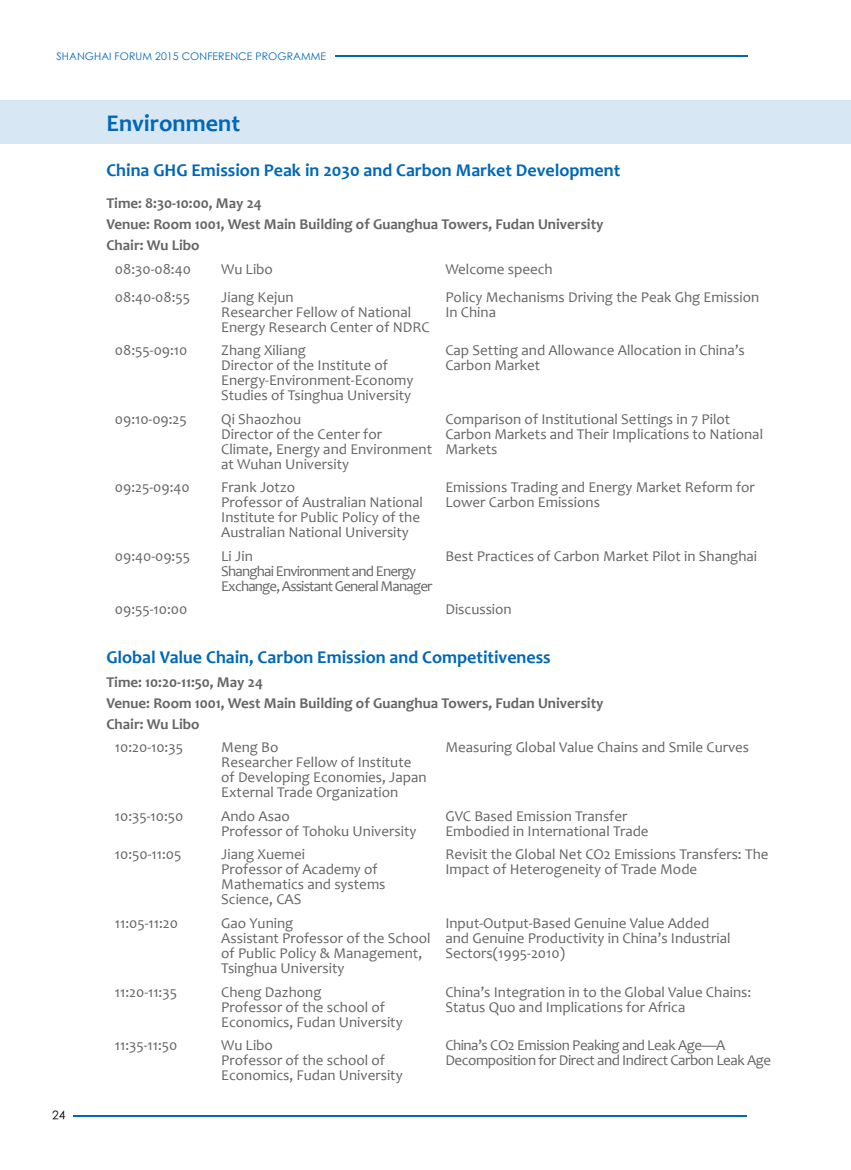
<style>
.page{position:relative;width:851px;height:1170px;background:#fff}
.page>*{position:absolute;margin:0;border:0;box-sizing:border-box;transform-origin:0 0}
.t1{font:700 24px "Candara";color:#0068b7}
.t2{font:700 18px "Candara";color:#0068b7}
.t3{font:15px/15px "Candara";color:#666464}
.t4{font:700 15px/21px "Candara";color:#666464}
.t5{font:15px/15px "Candara";letter-spacing:-.03em;color:#666464}
.t6{font:15px/15px "Candara";letter-spacing:-.05em;color:#666464}
.t7{font:300 12px "ST Heiti SC";color:#000}
.t8{font:10.5px "Century Gothic";letter-spacing:.005em;color:#0068b7}
</style>
<div class="page">
<hr style="left:335px;top:55px;width:413px;height:2px;background:#0068b7">
<hr style="left:73px;top:1114px;width:673px;height:2px;background:#0068b7">
<div style="left:0;top:100px;width:850px;height:44px;background:#d7e7f3"></div>
<p class="t8" style="left:57px;top:50px;width:271px">SHANGHAI FORUM 2015 CONFERENCE PROGRAMME</p>
<h1 class="t1" style="left:106px;top:108px;width:135px">Environment</h1>
<p class="t2" style="left:106px;top:158px;width:515px">China GHG Emission Peak in 2030 and Carbon Market Development</p>
<p class="t4" style="left:106px;top:192px;width:498px">Time: 8:30-10:00, May 24<br>Venue: Room 1001, West Main Building of Guanghua Towers, Fudan University<br>Chair: Wu Libo</p>
<p class="t3" style="left:115px;top:261px;width:78px">08:30-08:40</p>
<p class="t3" style="left:221px;top:261px;width:53px">Wu Libo</p>
<p class="t3" style="left:445px;top:261px;width:109px">Welcome speech</p>
<p class="t3" style="left:115px;top:289px;width:77px">08:40-08:55</p>
<p class="t3" style="left:221px;top:289px;width:210px">Jiang Kejun<br>Researcher Fellow of National<br>Energy Research Center of NDRC</p>
<p class="t3" style="left:445px;top:289px;width:315px">Policy Mechanisms Driving the Peak Ghg Emission<br>In China</p>
<p class="t3" style="left:115px;top:343px;width:74px">08:55-09:10</p>
<p class="t3" style="left:221px;top:343px;width:194px">Zhang Xiliang<br>Director of the Institute of<br>Energy-Environment-Economy<br>Studies of Tsinghua University</p>
<p class="t3" style="left:445px;top:343px;width:301px">Cap Setting and Allowance Allocation in China’s<br>Carbon Market</p>
<p class="t3" style="left:115px;top:411px;width:74px">09:10-09:25</p>
<p class="t3" style="left:221px;top:411px;width:212px">Qi Shaozhou<br>Director of the Center for<br>Climate, Energy and Environment at Wuhan University</p>
<p class="t3" style="left:445px;top:411px;width:319px">Comparison of Institutional Settings in 7 Pilot<br>Carbon Markets and Their Implications to National<br>Markets</p>
<p class="t3" style="left:115px;top:480px;width:76px">09:25-09:40</p>
<p class="t3" style="left:221px;top:480px;width:203px">Frank Jotzo<br>Professor of Australian National<br>Institute for Public Policy of the<br>Australian National University</p>
<p class="t3" style="left:445px;top:480px;width:311px">Emissions Trading and Energy Market Reform for<br>Lower Carbon Emissions</p>
<p class="t3" style="left:115px;top:548px;width:77px">09:40-09:55</p>
<p class="t6" style="left:221px;top:548px;width:213px">Li Jin<br>Shanghai Environment and Energy<br>Exchange, Assistant General Manager</p>
<p class="t3" style="left:445px;top:548px;width:313px">Best Practices of Carbon Market Pilot in Shanghai</p>
<p class="t3" style="left:115px;top:602px;width:74px">09:55-10:00</p>
<p class="t3" style="left:445px;top:602px;width:68px">Discussion</p>
<p class="t2" style="left:106px;top:645px;width:446px">Global Value Chain, Carbon Emission and Competitiveness</p>
<p class="t7" style="left:52px;top:1104px;width:15px">24</p>
<p class="t4" style="left:106px;top:671px;width:498px">Time: 10:20-11:50, May 24<br>Venue: Room 1001, West Main Building of Guanghua Towers, Fudan University<br>Chair: Wu Libo</p>
<p class="t3" style="left:115px;top:739px;width:70px">10:20-10:35</p>
<p class="t3" style="left:221px;top:739px;width:207px">Meng Bo<br>Researcher Fellow of Institute of Developing Economies, Japan<br>External Trade Organization</p>
<p class="t3" style="left:445px;top:739px;width:305px">Measuring Global Value Chains and Smile Curves</p>
<p class="t3" style="left:115px;top:808px;width:70px">10:35-10:50</p>
<p class="t3" style="left:221px;top:808px;width:197px">Ando Asao<br>Professor of Tohoku University</p>
<p class="t3" style="left:445px;top:808px;width:205px">GVC Based Emission Transfer<br>Embodied in International Trade</p>
<p class="t3" style="left:115px;top:846px;width:68px">10:50-11:05</p>
<p class="t3" style="left:221px;top:846px;width:166px">Jiang Xuemei<br>Professor of Academy of<br>Mathematics and systems<br>Science, CAS</p>
<p class="t3" style="left:445px;top:846px;width:324px">Revisit the Global Net CO2 Emissions Transfers: The<br>Impact of Heterogeneity of Trade Mode</p>
<p class="t3" style="left:115px;top:915px;width:65px">11:05-11:20</p>
<p class="t3" style="left:221px;top:915px;width:211px">Gao Yuning<br>Assistant Professor of the School of Public Policy &amp; Management,<br>Tsinghua University</p>
<p class="t3" style="left:445px;top:915px;width:287px">Input-Output-Based Genuine Value Added and Genuine Productivity in China’s Industrial<br>Sectors(1995-2010)</p>
<p class="t3" style="left:115px;top:983px;width:64px">11:20-11:35</p>
<p class="t3" style="left:221px;top:983px;width:183px">Cheng Dazhong<br>Professor of the school of<br>Economics, Fudan University</p>
<p class="t3" style="left:445px;top:983px;width:307px">China’s Integration in to the Global Value Chains:<br>Status Quo and Implications for Africa</p>
<p class="t3" style="left:115px;top:1037px;width:64px">11:35-11:50</p>
<p class="t3" style="left:221px;top:1037px;width:183px">Wu Libo<br>Professor of the school of<br>Economics, Fudan University</p>
<p class="t5" style="left:445px;top:1037px;width:327px">China’s CO2 Emission Peaking and Leak Age—A<br>Decomposition for Direct and Indirect Carbon Leak Age</p>
</div>
